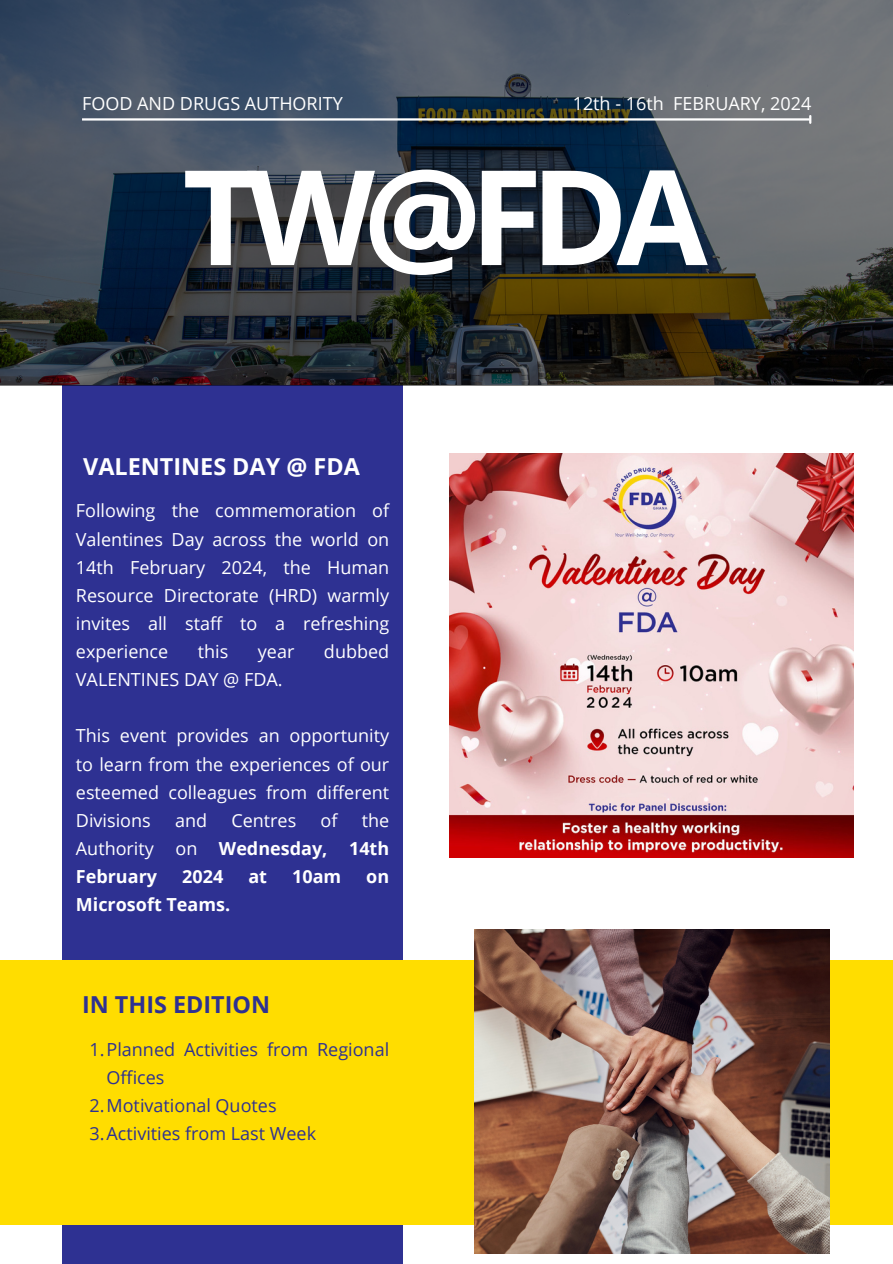
<style>
.page{position:relative;width:893px;height:1264px;background:#fff}
.page>*{position:absolute;margin:0;border:0;box-sizing:border-box;transform-origin:0 0}
.t1{font:700 132px "Open Sans";color:#fff}
.t2{font:700 23.4px "Open Sans";color:#fff}
.t3{font:700 23.4px "Open Sans";color:#2e3192}
.t4{font:18px/28.2px "Open Sans";color:#fff;text-align:justify}
.t5{font:18px/28.2px "Open Sans";color:#2e3192}
.t6{font:700 18px/28.2px "Open Sans";color:#fff;text-align:justify}
.s1{font-weight:400}
</style>
<div class="page">
<div style="left:62px;top:385px;width:341px;height:878px;background:#2e3192"></div>
<svg style="left:0;top:0;width:892px;height:385px;background:#39424a"></svg>
<hr style="left:82px;top:118px;width:727px;height:3px;background:#fff">
<svg style="left:809px;top:116px;width:2px;height:7px"></svg>
<div style="left:0;top:959px;width:892px;height:265px;background:#fd0"></div>
<img style="left:475px;top:929px;width:354px;height:324px">
<img style="left:450px;top:453px;width:403px;height:404px">
<h3 class="t4" style="left:82px;top:89px;width:262px">FOOD AND DRUGS AUTHORITY</h3>
<h1 class="t4" style="left:572px;top:89px;width:240px">12th - 16th FEBRUARY, 2024</h1>
<h2 class="t1" style="left:182px;top:124px;width:526px">TW@FDA</h2>
<p class="t2" style="left:83px;top:450px;width:278px">VALENTINES DAY @ FDA</p>
<p class="t4" style="left:76px;top:496px;width:315px">Following the commemoration of Valentines Day across the world on 14th February 2024, the Human Resource Directorate (HRD) warmly invites all staff to a refreshing experience</p>
<p class="t4" style="left:198px;top:637px;width:32px">this</p>
<p class="t4" style="left:258px;top:637px;width:38px">year</p>
<p class="t4" style="left:324px;top:637px;width:67px">dubbed</p>
<p class="t4" style="left:76px;top:665px;width:208px">VALENTINES DAY @ FDA.</p>
<p class="t4" style="left:76px;top:721px;width:315px">This event provides an opportunity to learn from the experiences of our esteemed colleagues from different Divisions</p>
<p class="t4" style="left:175px;top:805px;width:34px">and</p>
<p class="t4" style="left:231px;top:805px;width:66px">Centres</p>
<p class="t4" style="left:320px;top:805px;width:18px">of</p>
<p class="t6" style="left:76px;top:805px;width:315px;text-indent:286px"><span class="s1">the Authority on</span> Wednesday, 14th February</p>
<p class="t6" style="left:182px;top:862px;width:43px">2024</p>
<p class="t6" style="left:248px;top:862px;width:20px">at</p>
<p class="t6" style="left:292px;top:862px;width:51px">10am</p>
<p class="t6" style="left:366px;top:862px;width:24px">on</p>
<p class="t6" style="left:76px;top:890px;width:156px">Microsoft Teams.</p>
<p class="t3" style="left:82px;top:988px;width:189px">IN THIS EDITION</p>
<p class="t5" style="left:106px;top:1034px;width:284px;text-indent:-17px">1.Planned Activities from Regional<br>Offices</p>
<h2 class="t5" style="left:90px;top:1091px;width:188px">2.Motivational Quotes</h2>
<p class="t5" style="left:90px;top:1119px;width:228px">3.Activities from Last Week</p>
</div>
